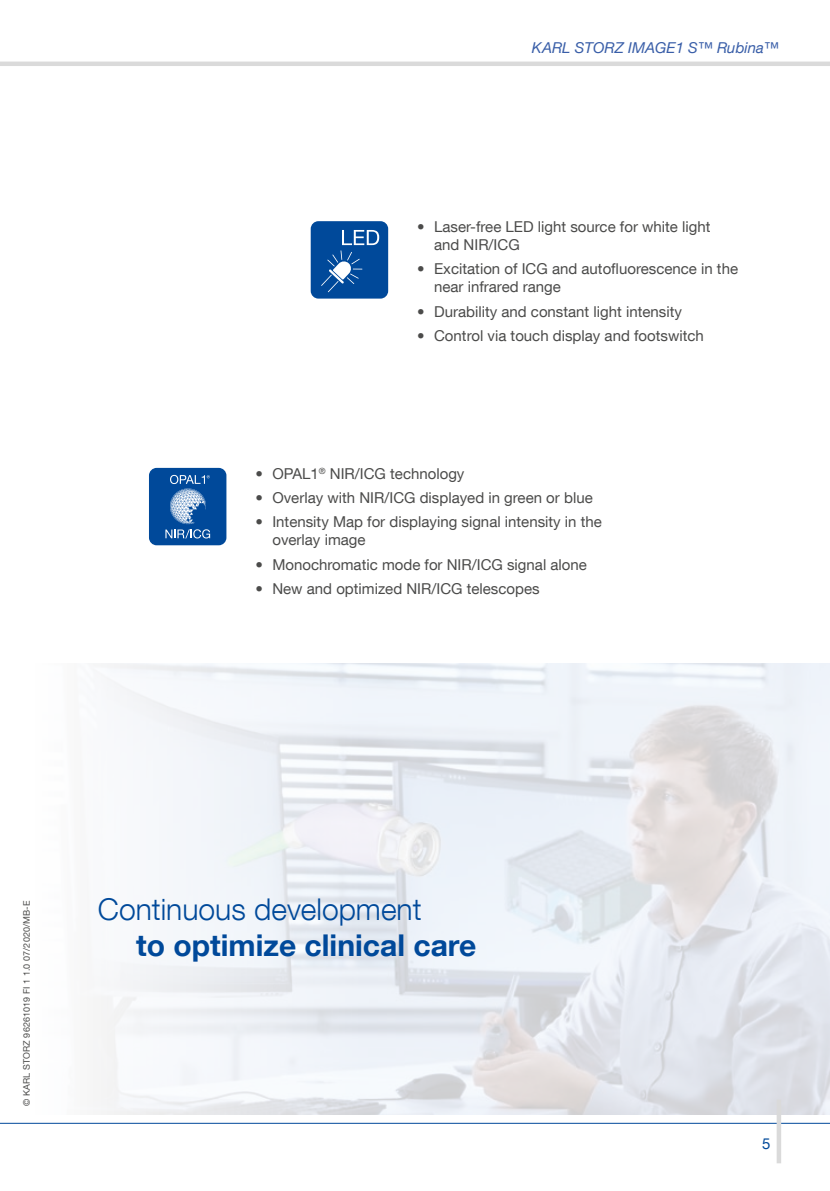
<style>
.page{position:relative;width:830px;height:1191px;background:#fff}
.page>*{position:absolute;margin:0;border:0;box-sizing:border-box;transform-origin:0 0}
.t1{font:700 30px "KS Helvetica Neue";color:#00499a}
.t2{font:300 30px "KS Helvetica Neue";color:#00499a}
.t3{font:15px/18px "KS Helvetica Neue";color:#4b4b4a}
.t4{font:italic 15px "KS Helvetica Neue";color:#395ea8}
.t5{font:15px "KS Helvetica Neue";color:#00499a}
.t6{font:9px "KS Helvetica Neue";letter-spacing:.01em;color:#4b4b4a}
</style>
<div class="page">
<hr style="left:0;top:62px;width:829px;height:4px;background:#dadada">
<hr style="left:0;top:1123px;width:829px;height:1px;background:#00499a">
<img style="left:101px;top:663px;width:728px;height:451px">
<div style="left:149px;top:468px;width:77px;height:77px;background:#00499a;border-radius:8px"></div>
<svg style="left:165px;top:475px;width:45px;height:63px"></svg>
<div style="left:310px;top:221px;width:78px;height:77px;background:#00499a;border-radius:8px"></div>
<svg style="left:321px;top:230px;width:58px;height:62px"></svg>
<svg style="left:776px;top:1099px;width:4px;height:64px"></svg>
<p class="t4" style="left:531px;top:39px;width:248px">KARL STORZ IMAGE1 S™ Rubina™</p>
<p class="t3" style="left:434px;top:217px;width:278px;text-indent:-17px">• Laser-free LED light source for white light and NIR/ICG</p>
<p class="t3" style="left:434px;top:259px;width:305px;text-indent:-17px">• Excitation of ICG and autofluorescence in the near infrared range</p>
<p class="t3" style="left:417px;top:302px;width:266px">• Durability and constant light intensity</p>
<p class="t3" style="left:417px;top:326px;width:288px">• Control via touch display and footswitch</p>
<p class="t3" style="left:255px;top:464px;width:210px">• OPAL1<sup>®</sup> NIR/ICG technology</p>
<p class="t3" style="left:255px;top:488px;width:339px">• Overlay with NIR/ICG displayed in green or blue</p>
<p class="t3" style="left:272px;top:512px;width:331px;text-indent:-17px">• Intensity Map for displaying signal intensity in the overlay image</p>
<p class="t3" style="left:255px;top:555px;width:333px">• Monochromatic mode for NIR/ICG signal alone</p>
<p class="t3" style="left:255px;top:579px;width:285px">• New and optimized NIR/ICG telescopes</p>
<p class="t6" style="left:21px;top:1106px;width:207px;rotate:-90deg">© KARL STORZ 96261019 FI 1 1.0 07/2020/MB-E</p>
<h1 class="t2" style="left:98px;top:891px;width:325px">Continuous development</h1>
<h1 class="t1" style="left:136px;top:926px;width:341px">to optimize clinical care</h1>
<p class="t5" style="left:761px;top:1134px;width:10px">5</p>
</div>
